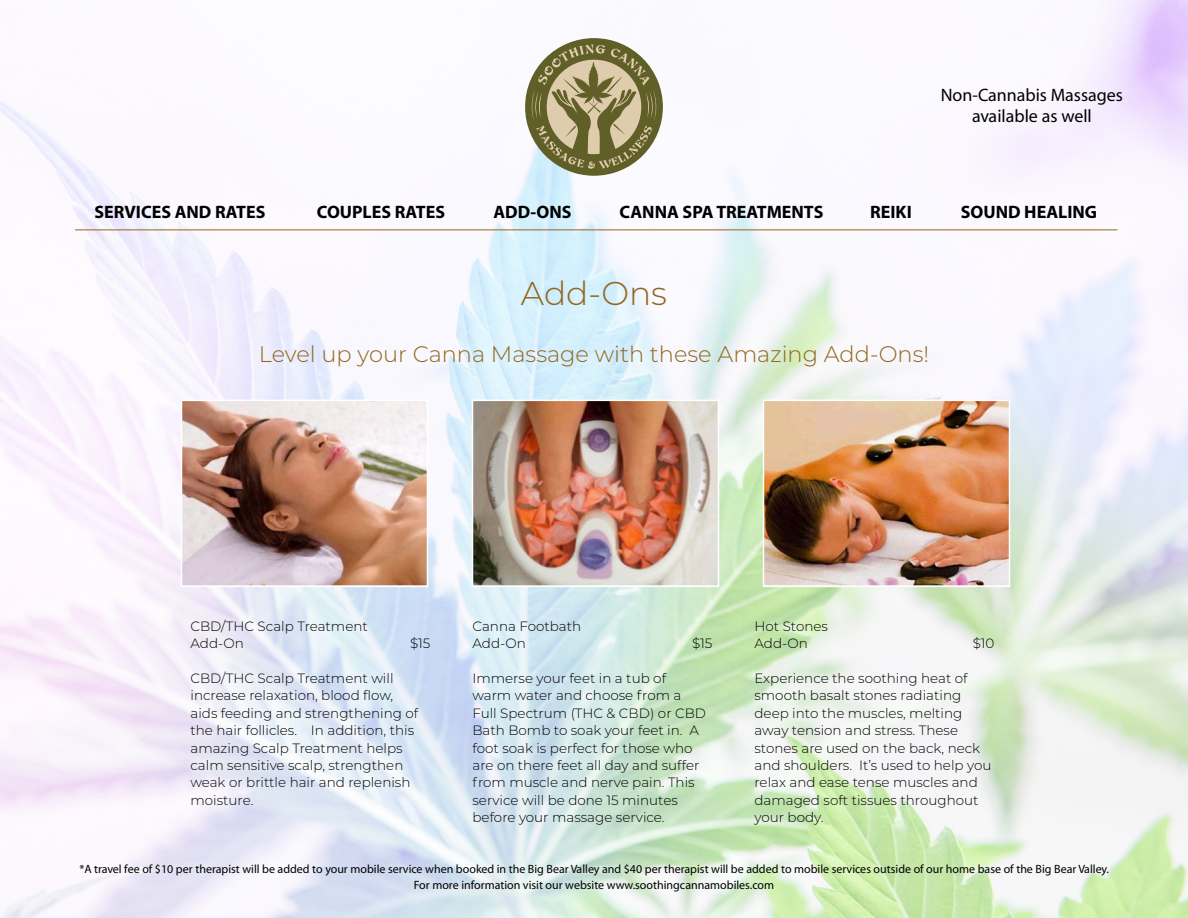
<style>
.page{position:relative;width:1188px;height:918px;background:#fff}
.page>*{position:absolute;margin:0;border:0;box-sizing:border-box;transform-origin:0 0}
.t1{font:300 33px "Montserrat";color:#92651c}
.t2{font:300 22.5px "Montserrat";color:#92651c}
.t3{font:700 18px "Myriad Pro";color:#000}
.t4{font:18px/21.6px "Myriad MM 400 600";color:#000;text-align:center}
.t5{font:300 13.5px/17.4px "Montserrat";color:#000}
.t6{font:12px/15.6px "Myriad MM 400 600";color:#000;text-align:center}
</style>
<div class="page">
<img style="left:0;top:0;width:1188px;height:918px">
<img style="left:184px;top:403px;width:241px;height:181px">
<div style="left:181px;top:400px;width:247px;height:187px;border:2px solid #fff"></div>
<img style="left:475px;top:403px;width:241px;height:181px">
<div style="left:472px;top:400px;width:247px;height:187px;border:2px solid #fff"></div>
<img style="left:766px;top:403px;width:241px;height:181px">
<div style="left:763px;top:400px;width:247px;height:187px;border:2px solid #fff"></div>
<div style="left:525px;top:38px;width:138px;height:138px;background:#5f5f27;border-radius:50%"></div>
<svg style="left:532px;top:45px;width:124px;height:124px"></svg>
<hr style="left:75px;top:230px;width:1043px;height:1px;background:#92651c">
<p class="t4" style="left:941px;top:85px;width:184px">Non-Cannabis Massages available as well</p>
<p class="t3" style="left:95px;top:201px;width:172px">SERVICES AND RATES</p>
<p class="t3" style="left:317px;top:201px;width:130px">COUPLES RATES</p>
<p class="t3" style="left:493px;top:201px;width:80px">ADD-ONS</p>
<p class="t3" style="left:620px;top:201px;width:205px">CANNA SPA TREATMENTS</p>
<p class="t3" style="left:870px;top:201px;width:43px">REIKI</p>
<p class="t3" style="left:961px;top:201px;width:138px">SOUND HEALING</p>
<p class="t1" style="left:521px;top:271px;width:148px">Add-Ons</p>
<p class="t2" style="left:259px;top:339px;width:672px">Level up your Canna Massage with these Amazing Add-Ons!</p>
<p class="t5" style="left:190px;top:617px;width:179px">CBD/THC Scalp Treatment</p>
<p class="t5" style="left:190px;top:634px;width:55px">Add-On</p>
<p class="t5" style="left:410px;top:634px;width:22px">$15</p>
<p class="t5" style="left:190px;top:669px;width:229px">CBD/THC Scalp Treatment will increase relaxation, blood flow, aids feeding and strengthening of the hair follicles. In addition, this amazing Scalp Treatment helps calm sensitive scalp, strengthen weak or brittle hair and replenish moisture.</p>
<p class="t5" style="left:472px;top:617px;width:110px">Canna Footbath</p>
<p class="t5" style="left:472px;top:634px;width:55px">Add-On</p>
<p class="t5" style="left:692px;top:634px;width:22px">$15</p>
<p class="t5" style="left:472px;top:669px;width:235px">Immerse your feet in a tub of warm water and choose from a<br>Full Spectrum (THC &amp; CBD) or CBD<br>Bath Bomb to soak your feet in. A foot soak is perfect for those who are on there feet all day and suffer from muscle and nerve pain. This service will be done 15 minutes before your massage service.</p>
<p class="t5" style="left:754px;top:617px;width:75px">Hot Stones</p>
<p class="t5" style="left:754px;top:634px;width:55px">Add-On</p>
<p class="t5" style="left:973px;top:634px;width:23px">$10</p>
<p class="t5" style="left:754px;top:669px;width:238px">Experience the soothing heat of smooth basalt stones radiating deep into the muscles, melting away tension and stress. These stones are used on the back, neck and shoulders. It’s used to help you relax and ease tense muscles and damaged soft tissues throughout your body.</p>
<p class="t6" style="left:79px;top:862px;width:1031px">*A travel fee of $10 per therapist will be added to your mobile service when booked in the Big Bear Valley and $40 per therapist will be added to mobile services outside of our home base of the Big Bear Valley.<br>For more information visit our website www.soothingcannamobiles.com</p>
</div>
